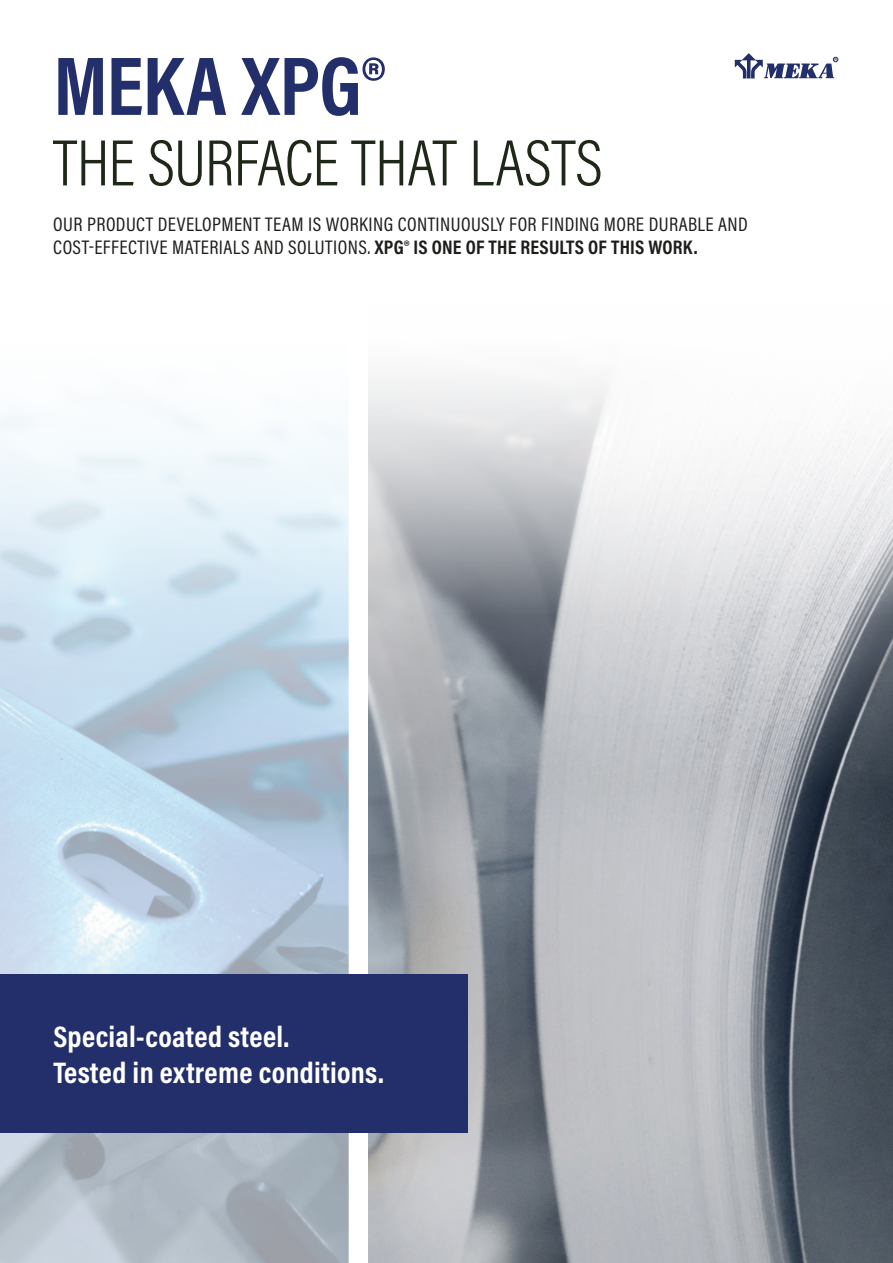
<style>
.page{position:relative;width:893px;height:1263px;background:#fff}
.page>*{position:absolute;margin:0;border:0;box-sizing:border-box;transform-origin:0 0}
.t1{font:700 84px "Acumin Pro Cond";letter-spacing:-.01em;color:#232f6a}
.t2{font:300 66px "Acumin Pro Cond";letter-spacing:-.015em;color:#1e2818}
.t3{font:700 30px/36px "Acumin Pro Cond";letter-spacing:.01em;color:#fff}
.Etusivun_intro{font:19.8px "Acumin Pro Cond";letter-spacing:.02em;color:#1d1d1b}
.s1{font-weight:700}
</style>
<div class="page">
<img style="left:0;top:788px;width:349px;height:475px">
<img style="left:369px;top:788px;width:524px;height:475px">
<div style="left:0;top:974px;width:467px;height:159px;background:#232f6a"></div>
<svg style="left:735px;top:53px;width:103px;height:25px"></svg>
<svg style="left:0;top:376px;width:893px;height:412px"></svg>
<p class="t1" style="left:53px;top:30px;width:333px">MEKA XPG®</p>
<p class="t2" style="left:53px;top:120px;width:551px">THE SURFACE THAT LASTS</p>
<p class="Etusivun_intro" style="left:53px;top:211px;width:696px">OUR PRODUCT DEVELOPMENT TEAM IS WORKING CONTINUOUSLY FOR FINDING MORE DURABLE AND</p>
<p class="Etusivun_intro" style="left:53px;top:235px;width:646px">COST-EFFECTIVE MATERIALS AND SOLUTIONS. <span class="s1">XPG® IS ONE OF THE RESULTS OF THIS WORK.</span></p>
<p class="t3" style="left:54px;top:1018px;width:332px">Special-coated steel.<br>Tested in extreme conditions.</p>
</div>
